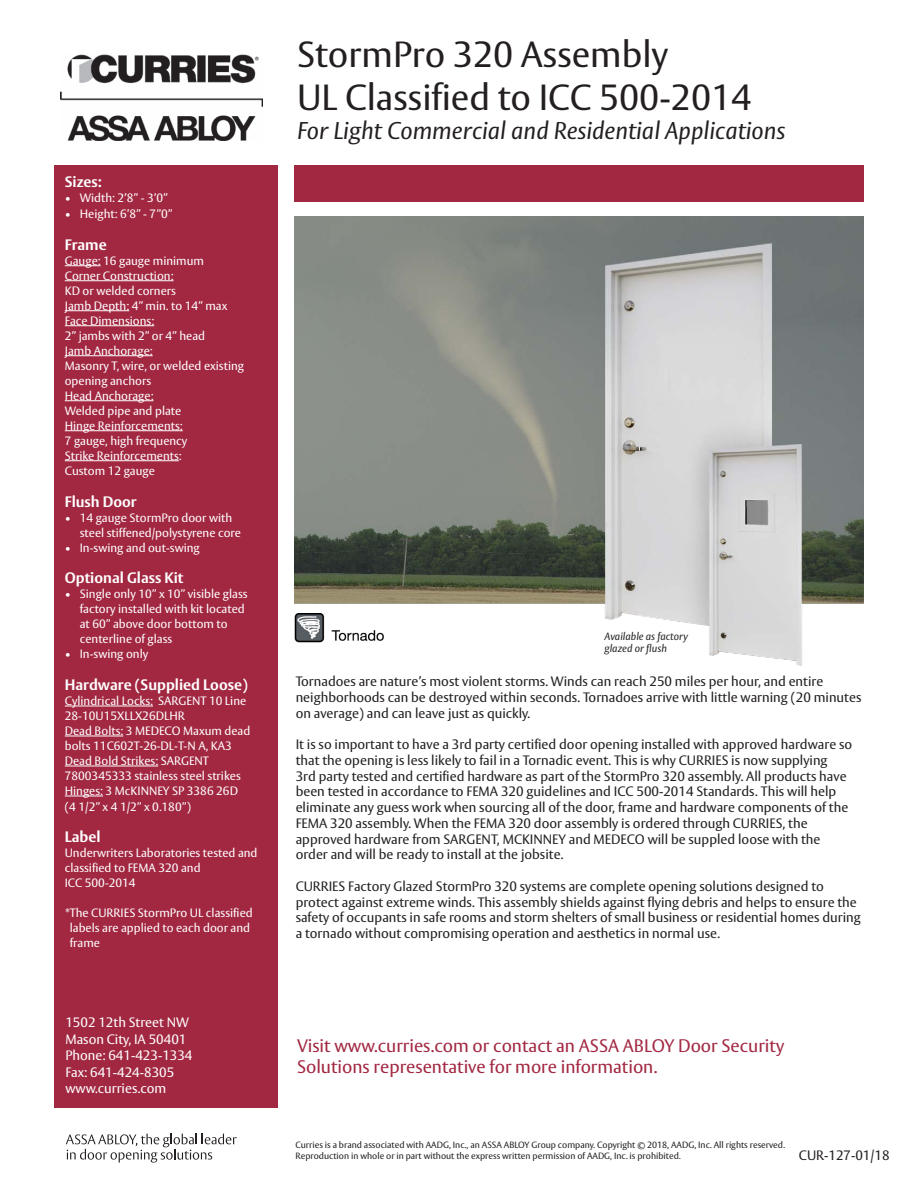
<style>
.page{position:relative;width:918px;height:1188px;background:#fff}
.page>*{position:absolute;margin:0;border:0;box-sizing:border-box;transform-origin:0 0}
.t1{font:36px "ASSA Vesta";color:#231f20}
.t2{font:italic 24px "ASSA Vesta";color:#231f20}
.t3{font:18px/21px "ASSA Vesta";color:#a22842}
.t4{font:700 15px "ASSA Vesta";color:#fff}
.t5{font:13.5px/15.8px "ASSA Vesta";color:#231f20}
.t6{font:13.5px "ASSA Vesta";color:#fff}
.t7{font:12px/15px "ASSA Vesta";color:#fff}
.t8{font:italic 10.5px/12.6px "ASSA Vesta";color:#231f20}
.t9{font:9px/10.8px "ASSA Vesta";color:#231f20}
</style>
<div class="page">
<div style="left:294px;top:165px;width:570px;height:37px;background:#a22842"></div>
<img style="left:60px;top:54px;width:203px;height:87px">
<svg style="left:66px;top:1134px;width:171px;height:29px"></svg>
<div style="left:54px;top:165px;width:223px;height:943px;background:#a22842"></div>
<img style="left:294px;top:216px;width:570px;height:450px">
<img style="left:294px;top:613px;width:96px;height:31px">
<hr style="left:65px;top:265px;width:36px;height:1px;background:#fff">
<hr style="left:65px;top:280px;width:109px;height:1px;background:#fff">
<hr style="left:65px;top:310px;width:64px;height:1px;background:#fff">
<hr style="left:65px;top:325px;width:89px;height:1px;background:#fff">
<hr style="left:65px;top:355px;width:88px;height:1px;background:#fff">
<hr style="left:65px;top:400px;width:89px;height:1px;background:#fff">
<hr style="left:65px;top:430px;width:118px;height:1px;background:#fff">
<hr style="left:65px;top:460px;width:114px;height:1px;background:#fff">
<hr style="left:65px;top:706px;width:88px;height:1px;background:#fff">
<hr style="left:65px;top:736px;width:58px;height:1px;background:#fff">
<hr style="left:65px;top:766px;width:93px;height:1px;background:#fff">
<hr style="left:65px;top:796px;width:38px;height:1px;background:#fff">
<p class="t4" style="left:65px;top:173px;width:38px">Sizes:</p>
<p class="t7" style="left:65px;top:191px;width:104px">• Width: 2’8” - 3’0”</p>
<p class="t7" style="left:65px;top:207px;width:109px">• Height: 6’8” - 7”0”</p>
<p class="t4" style="left:65px;top:235px;width:43px">Frame</p>
<p class="t7" style="left:65px;top:253px;width:141px">Gauge: 16 gauge minimum</p>
<p class="t7" style="left:65px;top:268px;width:110px">Corner Construction:</p>
<p class="t7" style="left:65px;top:283px;width:113px">KD or welded corners</p>
<p class="t7" style="left:65px;top:298px;width:164px">Jamb Depth: 4” min. to 14” max</p>
<p class="t7" style="left:65px;top:313px;width:91px">Face Dimensions:</p>
<p class="t7" style="left:65px;top:328px;width:142px">2” jambs with 2” or 4” head</p>
<p class="t7" style="left:65px;top:343px;width:89px">Jamb Anchorage:</p>
<p class="t7" style="left:65px;top:358px;width:181px">Masonry T, wire, or welded existing opening anchors</p>
<p class="t7" style="left:65px;top:388px;width:90px">Head Anchorage:</p>
<p class="t7" style="left:65px;top:403px;width:118px">Welded pipe and plate</p>
<p class="t7" style="left:65px;top:418px;width:119px">Hinge Reinforcements:</p>
<p class="t7" style="left:65px;top:433px;width:124px">7 gauge, high frequency</p>
<p class="t7" style="left:65px;top:448px;width:118px">Strike Reinforcements:</p>
<p class="t7" style="left:65px;top:464px;width:92px">Custom 12 gauge</p>
<p class="t4" style="left:65px;top:492px;width:74px">Flush Door</p>
<p class="t7" style="left:80px;top:511px;width:163px;text-indent:-15px">• 14 gauge StormPro door with steel stiffened/polystyrene core</p>
<p class="t7" style="left:65px;top:541px;width:137px">• In-swing and out-swing</p>
<p class="t4" style="left:65px;top:569px;width:120px">Optional Glass Kit</p>
<p class="t7" style="left:80px;top:587px;width:169px;text-indent:-15px">• Single only 10” x 10” visible glass factory installed with kit located at 60” above door bottom to centerline of glass</p>
<p class="t7" style="left:65px;top:647px;width:85px">• In-swing only</p>
<p class="t4" style="left:65px;top:675px;width:185px">Hardware (Supplied Loose)</p>
<p class="t7" style="left:65px;top:694px;width:183px">Cylindrical Locks: SARGENT 10 Line</p>
<p class="t7" style="left:65px;top:709px;width:122px">28-10U15XLLX26DLHR</p>
<p class="t7" style="left:65px;top:724px;width:187px">Dead Bolts: 3 MEDECO Maxum dead bolts 11C602T-26-DL-T-N A, KA3</p>
<p class="t7" style="left:65px;top:754px;width:178px">Dead Bold Strikes: SARGENT<br>7800345333 stainless steel strikes</p>
<p class="t7" style="left:65px;top:783px;width:175px;line-height:15.8px">Hinges: 3 McKINNEY SP 3386 26D (4 1/2” x 4 1/2” x 0.180”)</p>
<p class="t4" style="left:65px;top:828px;width:37px">Label</p>
<p class="t7" style="left:65px;top:846px;width:194px">Underwriters Laboratories tested and classified to FEMA 320 and</p>
<p class="t7" style="left:65px;top:876px;width:72px">ICC 500-2014</p>
<p class="t7" style="left:70px;top:906px;width:184px;text-indent:-5px">*The CURRIES StormPro UL classified labels are applied to each door and frame</p>
<p class="t6" style="left:65px;top:1015px;width:125px">1502 12th Street NW</p>
<p class="t6" style="left:65px;top:1031px;width:123px">Mason City, IA 50401</p>
<p class="t6" style="left:65px;top:1048px;width:129px">Phone: 641-423-1334</p>
<p class="t6" style="left:65px;top:1064px;width:110px">Fax: 641-424-8305</p>
<p class="t6" style="left:65px;top:1081px;width:102px">www.curries.com</p>
<p class="t1" style="left:297px;top:33px;width:373px">StormPro 320 Assembly</p>
<p class="t1" style="left:297px;top:76px;width:456px">UL Classified to ICC 500-2014</p>
<p class="t2" style="left:297px;top:116px;width:490px">For Light Commercial and Residential Applications</p>
<p class="t8" style="left:604px;top:630px;width:85px">Available as factory glazed or flush</p>
<p class="t5" style="left:296px;top:674px;width:567px">Tornadoes are nature’s most violent storms. Winds can reach 250 miles per hour, and entire neighborhoods can be destroyed within seconds. Tornadoes arrive with little warning (20 minutes on average) and can leave just as quickly.</p>
<p class="t5" style="left:296px;top:737px;width:558px">It is so important to have a 3rd party certified door opening installed with approved hardware so that the opening is less likely to fail in a Tornadic event. This is why CURRIES is now supplying</p>
<p class="t5" style="left:296px;top:769px;width:554px">3rd party tested and certified hardware as part of the StormPro 320 assembly. All products have been tested in accordance to FEMA 320 guidelines and ICC 500-2014 Standards. This will help eliminate any guess work when sourcing all of the door, frame and hardware components of the FEMA 320 assembly. When the FEMA 320 door assembly is ordered through CURRIES, the</p>
<p class="t5" style="left:296px;top:832px;width:526px">approved hardware from SARGENT, MCKINNEY and MEDECO will be suppled loose with the</p>
<p class="t5" style="left:296px;top:847px;width:269px">order and will be ready to install at the jobsite.</p>
<p class="t5" style="left:296px;top:879px;width:567px">CURRIES Factory Glazed StormPro 320 systems are complete opening solutions designed to protect against extreme winds. This assembly shields against flying debris and helps to ensure the safety of occupants in safe rooms and storm shelters of small business or residential homes during a tornado without compromising operation and aesthetics in normal use.</p>
<p class="t3" style="left:297px;top:1036px;width:489px">Visit www.curries.com or contact an ASSA ABLOY Door Security<br>Solutions representative for more information.</p>
<p class="t9" style="left:296px;top:1140px;width:491px">Curries is a brand associated with AADG, Inc., an ASSA ABLOY Group company. Copyright © 2018, AADG, Inc. All rights reserved.<br>Reproduction in whole or in part without the express written permission of AADG, Inc. is prohibited.</p>
<p class="t5" style="left:799px;top:1148px;width:92px">CUR-127-01/18</p>
</div>
